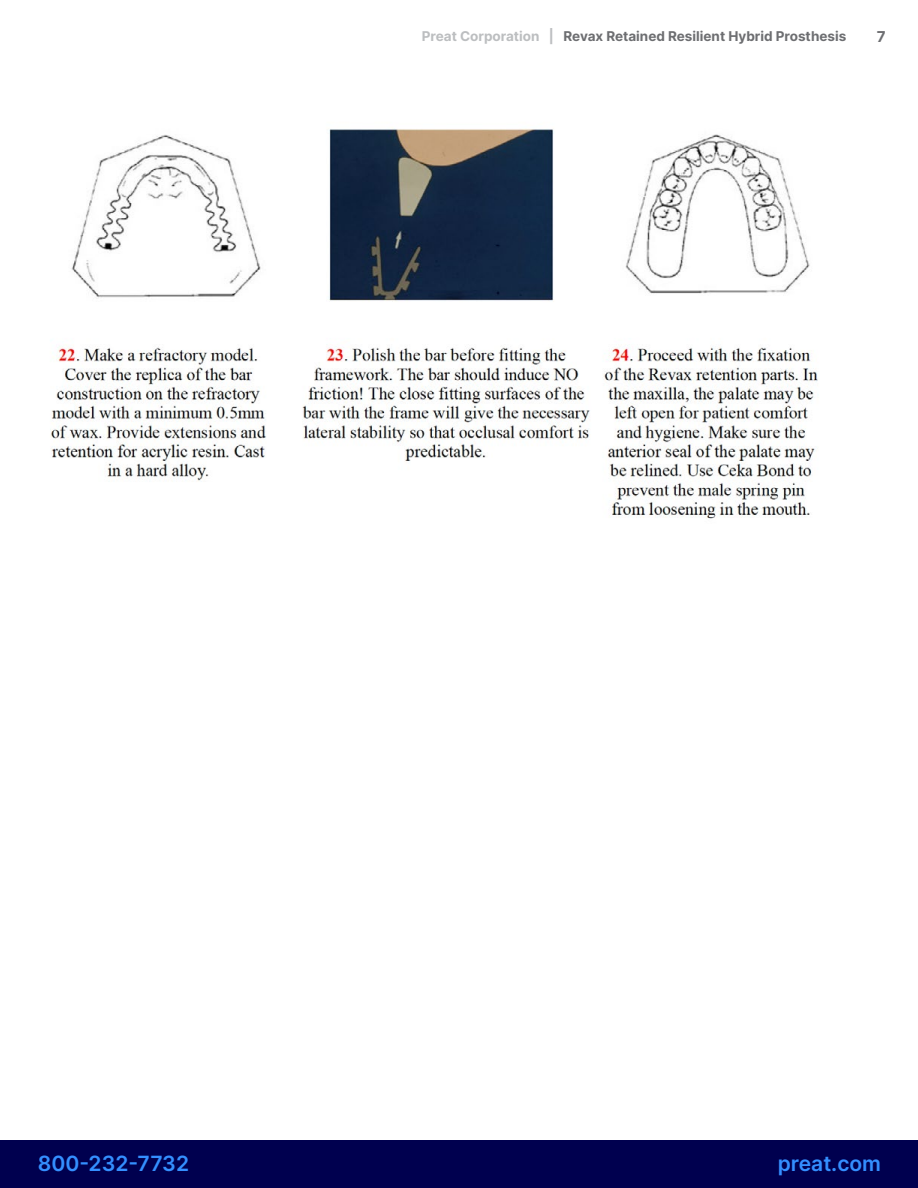
<style>
.page{position:relative;width:918px;height:1188px;background:#fff}
.page>*{position:absolute;margin:0;border:0;box-sizing:border-box;transform-origin:0 0}
.t1{font:21px "Inter";color:#348fff}
.t2{font:15px "Inter";color:#6d6e71}
.t3{font:13.5px "Inter";color:#6d6e71}
.s1{color:#bcbec0}
</style>
<div class="page">
<div style="left:0;top:1140px;width:918px;height:48px;background:#00004f"></div>
<img style="left:50px;top:129px;width:768px;height:390px">
<p class="t3" style="left:422px;top:26px;width:426px"><span class="s1">Preat Corporation |</span> Revax Retained Resilient Hybrid Prosthesis</p>
<p class="t2" style="left:877px;top:25px;width:10px">7</p>
<h1 class="t1" style="left:38px;top:1148px;width:153px">800-232-7732</h1>
<h1 class="t1" style="left:778px;top:1148px;width:105px">preat.com</h1>
</div>
